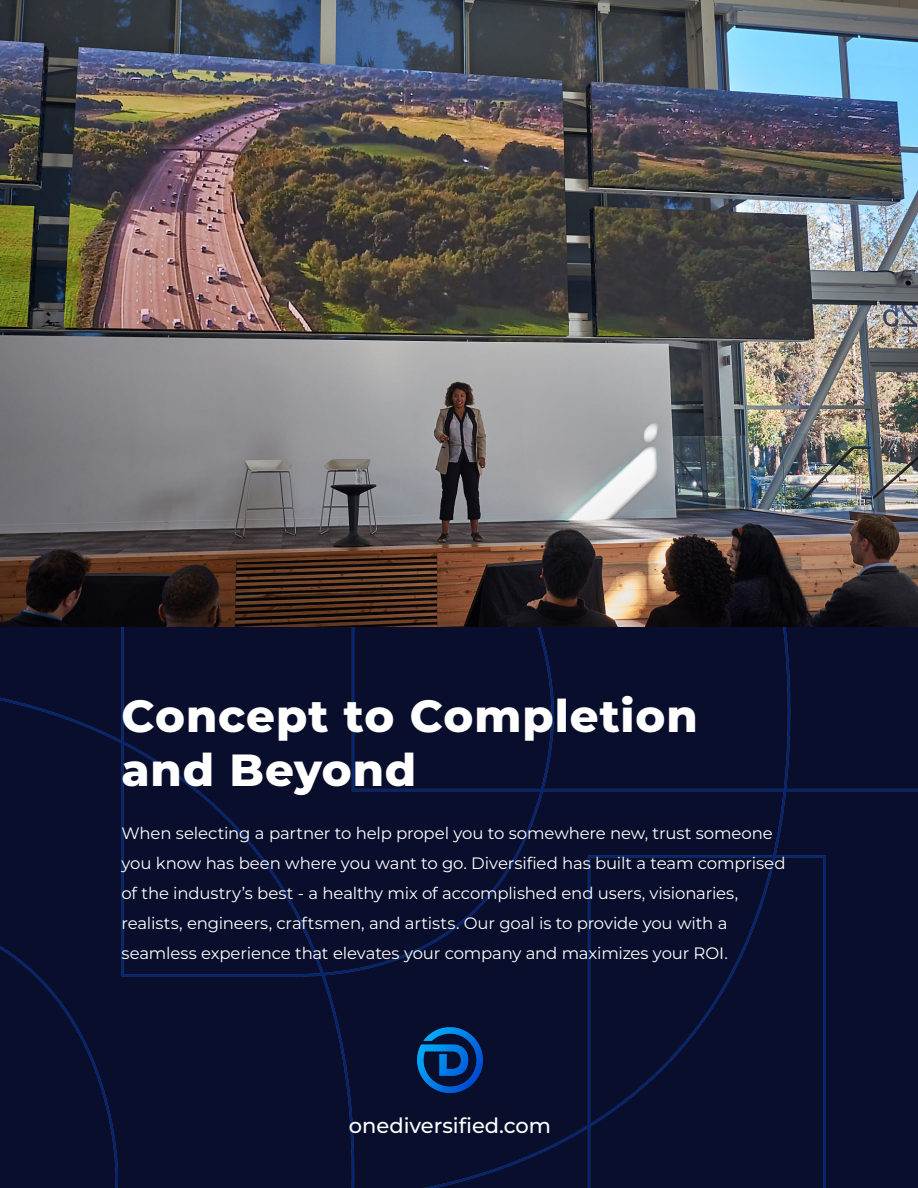
<style>
.page{position:relative;width:918px;height:1188px;background:#fff}
.page>*{position:absolute;margin:0;border:0;box-sizing:border-box;transform-origin:0 0}
.t1{font:800 45px/54px "Montserrat";letter-spacing:.02em;color:#fff}
.t2{font:500 21px "Montserrat";color:#fff}
.t3{font:16.5px/30px "Montserrat";letter-spacing:-.01em;color:#fff}
</style>
<div class="page">
<div style="left:0;top:627px;width:918px;height:561px;background:#080e2b"></div>
<img style="left:0;top:0;width:918px;height:627px">
<img style="left:416px;top:1026px;width:68px;height:68px">
<p class="t1" style="left:122px;top:688px;width:578px">Concept to Completion and Beyond</p>
<p class="t3" style="left:122px;top:818px;width:666px">When selecting a partner to help propel you to somewhere new, trust someone you know has been where you want to go. Diversified has built a team comprised of the industry’s best - a healthy mix of accomplished end users, visionaries, realists, engineers, craftsmen, and artists. Our goal is to provide you with a seamless experience that elevates your company and maximizes your ROI.</p>
<p class="t2" style="left:349px;top:1112px;width:204px">onediversified.com</p>
</div>
